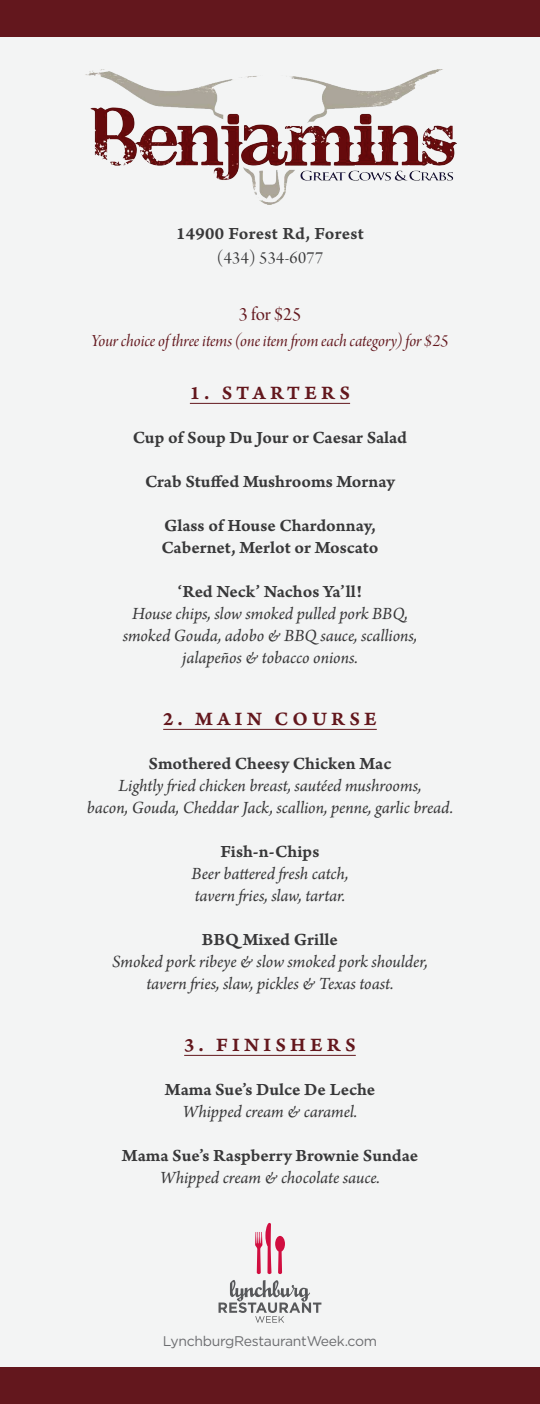
<style>
.page{position:relative;width:540px;height:1404px;background:#fff}
.page>*{position:absolute;margin:0;border:0;box-sizing:border-box;transform-origin:0 0}
.t1{font:20px "Arno Pro Smbd Caption";letter-spacing:.21em;color:#63171d}
.t2{font:20px "Arno Pro Display";color:#63171d}
.t3{font:italic 18px/22px "Arno Pro";letter-spacing:-.005em;color:#383839;text-align:center}
.t4{font:18px/22px "Arno Pro Smbd Caption";letter-spacing:-.005em;color:#383839}
.t5{font:18px "Arno Pro Italic Display";letter-spacing:-.005em;color:#63171d}
.t6{font:18px "Arno Pro Smbd Caption";letter-spacing:.015em;color:#383839}
.t7{font:18px "Arno Pro Display";letter-spacing:.02em;color:#383839}
.t8{font:14px "Gotham";letter-spacing:-.02em;color:#6c6d70}
</style>
<div class="page">
<div style="left:0;top:20px;width:540px;height:1366px;background:#f3f4f4"></div>
<svg style="left:219px;top:1280px;width:102px;height:43px"></svg>
<svg style="left:255px;top:1223px;width:30px;height:51px"></svg>
<div style="left:0;top:1368px;width:540px;height:36px;background:#63171d"></div>
<div style="left:0;top:0;width:540px;height:36px;background:#63171d"></div>
<hr style="left:190px;top:403px;width:160px;height:1px;background:#63171d">
<hr style="left:163px;top:729px;width:214px;height:1px;background:#63171d">
<hr style="left:184px;top:1055px;width:172px;height:1px;background:#63171d">
<img style="left:85px;top:70px;width:371px;height:135px">
<p class="t6" style="left:176px;top:223px;width:189px">14900 Forest Rd, Forest</p>
<p class="t7" style="left:217px;top:248px;width:108px">(434) 534-6077</p>
<p class="t2" style="left:239px;top:303px;width:64px">3 for $25</p>
<p class="t5" style="left:91px;top:331px;width:359px">Your choice of three items (one item from each category) for $25</p>
<p class="t1" style="left:190px;top:381px;width:162px">1. STARTERS</p>
<p class="t4" style="left:133px;top:428px;width:276px">Cup of Soup Du Jour or Caesar Salad</p>
<p class="t4" style="left:145px;top:472px;width:251px">Crab Stuffed Mushrooms Mornay</p>
<p class="t4" style="left:162px;top:516px;width:218px">Glass of House Chardonnay,<br>Cabernet, Merlot or Moscato</p>
<p class="t4" style="left:178px;top:582px;width:186px">‘Red Neck’ Nachos Ya’ll!</p>
<p class="t3" style="left:123px;top:604px;width:296px">House chips, slow smoked pulled pork BBQ, smoked Gouda, adobo &amp; BBQ sauce, scallions, jalapeños &amp; tobacco onions.</p>
<p class="t1" style="left:163px;top:707px;width:215px">2. MAIN COURSE</p>
<p class="t4" style="left:149px;top:754px;width:244px">Smothered Cheesy Chicken Mac</p>
<p class="t3" style="left:87px;top:776px;width:368px">Lightly fried chicken breast, sautéed mushrooms,<br>bacon, Gouda, Cheddar Jack, scallion, penne, garlic bread.</p>
<p class="t4" style="left:221px;top:842px;width:100px">Fish-n-Chips</p>
<p class="t3" style="left:192px;top:864px;width:158px;text-align:left">Beer battered fresh catch, tavern fries, slaw, tartar.</p>
<p class="t4" style="left:202px;top:930px;width:138px">BBQ Mixed Grille</p>
<p class="t3" style="left:112px;top:952px;width:317px">Smoked pork ribeye &amp; slow smoked pork shoulder, tavern fries, slaw, pickles &amp; Texas toast.</p>
<p class="t1" style="left:184px;top:1033px;width:173px">3. FINISHERS</p>
<p class="t4" style="left:165px;top:1080px;width:212px">Mama Sue’s Dulce De Leche</p>
<p class="t3" style="left:183px;top:1102px;width:176px">Whipped cream &amp; caramel.</p>
<p class="t4" style="left:122px;top:1146px;width:298px">Mama Sue’s Raspberry Brownie Sundae</p>
<p class="t3" style="left:160px;top:1168px;width:221px">Whipped cream &amp; chocolate sauce.</p>
<p class="t8" style="left:163px;top:1333px;width:216px">LynchburgRestaurantWeek.com</p>
</div>
